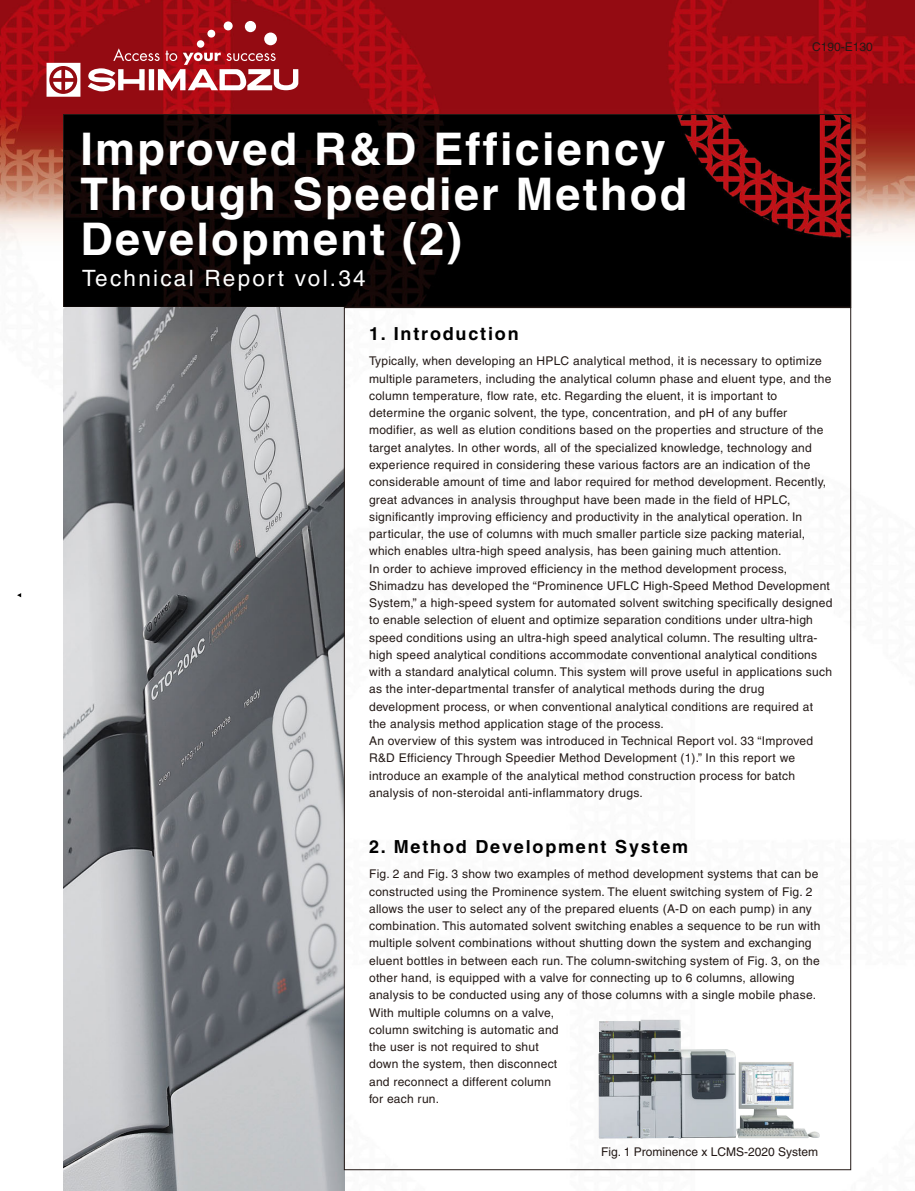
<style>
.page{position:relative;width:915px;height:1191px;background:#fff}
.page>*{position:absolute;margin:0;border:0;box-sizing:border-box;transform-origin:0 0}
.t1{font:700 45px/45px "Helvetica";letter-spacing:.05em;color:#fff}
.t2{font:22.5px "Helvetica";letter-spacing:.1em;color:#fff}
.t3{font:700 18px "Helvetica";letter-spacing:.1em;color:#000}
.t4{font:12px/17.2px "Helvetica";letter-spacing:.02em;color:#231916}
.t5{font:12px "Helvetica";color:#231916}
</style>
<div class="page">
<img style="left:0;top:0;width:914px;height:1190px">
<img style="left:65px;top:116px;width:783px;height:189px">
<div style="left:63px;top:114px;width:787px;height:193px;border:1px solid #231916"></div>
<svg style="left:46px;top:63px;width:34px;height:34px"></svg>
<svg style="left:88px;top:48px;width:210px;height:43px"></svg>
<div style="left:197px;top:40px;width:7px;height:8px;background:#fff;border-radius:50%"></div>
<div style="left:207px;top:30px;width:8px;height:8px;background:#fff;border-radius:50%"></div>
<div style="left:223px;top:21px;width:9px;height:9px;background:#fff;border-radius:50%"></div>
<div style="left:245px;top:21px;width:11px;height:11px;background:#fff;border-radius:50%"></div>
<div style="left:264px;top:33px;width:13px;height:12px;background:#fff;border-radius:50%"></div>
<svg style="left:17px;top:593px;width:4px;height:4px"></svg>
<img style="left:63px;top:307px;width:281px;height:883px">
<img style="left:598px;top:1019px;width:221px;height:120px">
<h1 class="t1" style="left:80px;top:131px;width:608px">Improved R&amp;D Efficiency<br>Through Speedier Method<br>Development (2)</h1>
<h2 class="t2" style="left:82px;top:269px;width:285px">Technical Report vol.34</h2>
<p class="t5" style="left:811px;top:42px;width:62px">C190-E130</p>
<h3 class="t3" style="left:369px;top:327px;width:151px">1. Introduction</h3>
<p class="t4" style="left:369px;top:354px;width:464px">Typically, when developing an HPLC analytical method, it is necessary to optimize multiple parameters, including the analytical column phase and eluent type, and the column temperature, flow rate, etc. Regarding the eluent, it is important to determine the organic solvent, the type, concentration, and pH of any buffer modifier, as well as elution conditions based on the properties and structure of the target analytes. In other words, all of the specialized knowledge, technology and experience required in considering these various factors are an indication of the considerable amount of time and labor required for method development. Recently, great advances in analysis throughput have been made in the field of HPLC, significantly improving efficiency and productivity in the analytical operation. In particular, the use of columns with much smaller particle size packing material, which enables ultra-high speed analysis, has been gaining much attention.<br>In order to achieve improved efficiency in the method development process, Shimadzu has developed the “Prominence UFLC High-Speed Method Development System,” a high-speed system for automated solvent switching specifically designed to enable selection of eluent and optimize separation conditions under ultra-high speed conditions using an ultra-high speed analytical column. The resulting ultra&shy;high speed analytical conditions accommodate conventional analytical conditions with a standard analytical column. This system will prove useful in applications such as the inter-departmental transfer of analytical methods during the drug development process, or when conventional analytical conditions are required at the analysis method application stage of the process.<br>An overview of this system was introduced in Technical Report vol. 33 “Improved R&amp;D Efficiency Through Speedier Method Development (1).” In this report we introduce an example of the analytical method construction process for batch analysis of non-steroidal anti-inflammatory drugs.</p>
<h3 class="t3" style="left:369px;top:840px;width:320px">2. Method Development System</h3>
<p class="t4" style="left:369px;top:866px;width:452px">Fig. 2 and Fig. 3 show two examples of method development systems that can be constructed using the Prominence system. The eluent switching system of Fig. 2 allows the user to select any of the prepared eluents (A-D on each pump) in any combination. This automated solvent switching enables a sequence to be run with multiple solvent combinations without shutting down the system and exchanging eluent bottles in between each run. The column-switching system of Fig. 3, on the other hand, is equipped with a valve for connecting up to 6 columns, allowing analysis to be conducted using any of those columns with a single mobile phase.<br>With multiple columns on a valve,<br>column switching is automatic and<br>the user is not required to shut<br>down the system, then disconnect<br>and reconnect a different column<br>for each run.</p>
<p class="t5" style="left:601px;top:1147px;width:218px">Fig. 1 Prominence x LCMS-2020 System</p>
</div>
